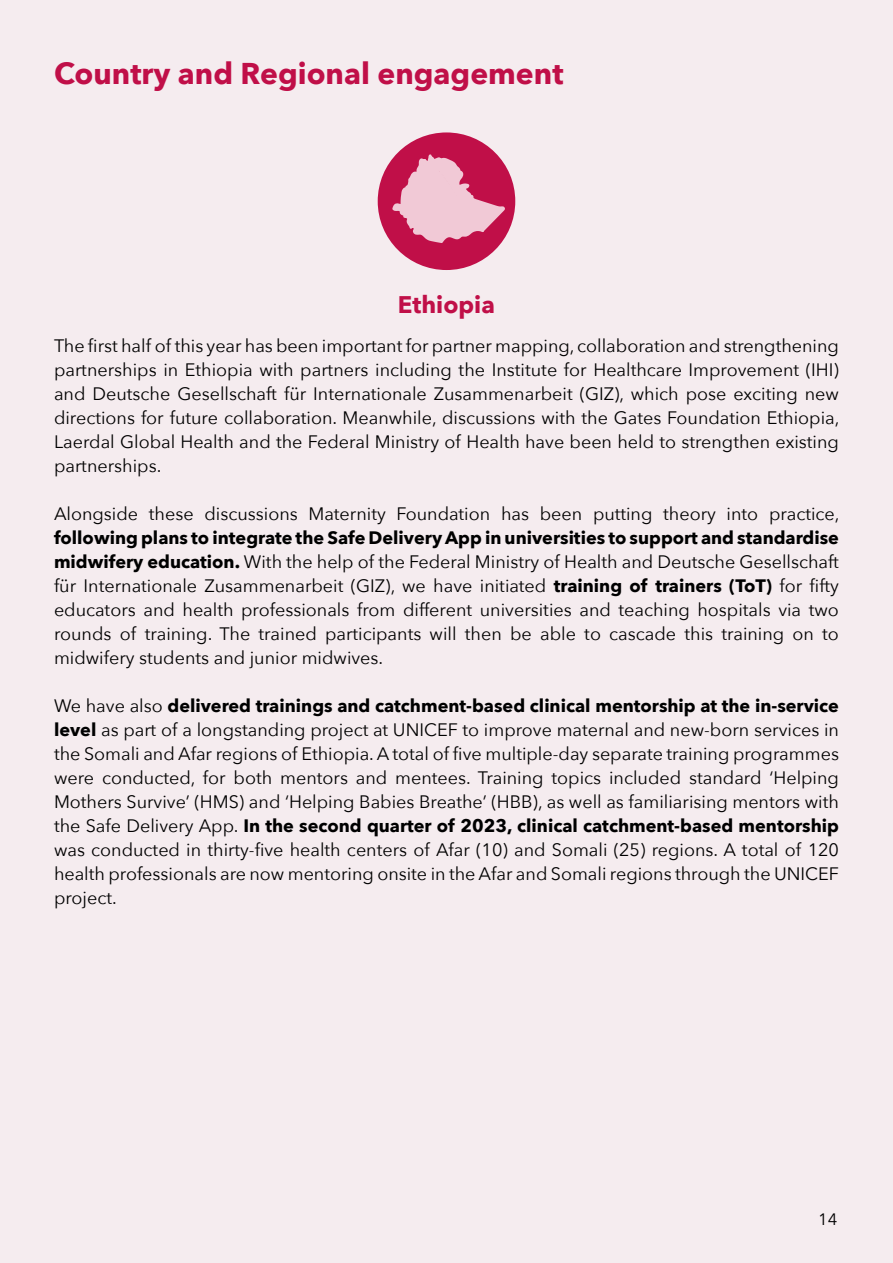
<style>
.page{position:relative;width:893px;height:1263px;background:#f5ecef}
.page>*{position:absolute;margin:0;border:0;box-sizing:border-box;transform-origin:0 0}
.t1{font:700 30px "Avenir Next";color:#c00f48}
.t2{font:700 24px "Avenir Next";color:#c00f48}
.t3{font:18px/24px "Avenir Next";color:#000;text-align:justify}
.t4{font:16.5px "Avenir Next";color:#000}
.s1{font-weight:700}
</style>
<div class="page">
<div style="left:378px;top:132px;width:137px;height:138px;background:#c00f48;border-radius:50%"></div>
<svg style="left:392px;top:154px;width:113px;height:89px"></svg>
<h1 class="t1" style="left:54px;top:48px;width:511px">Country and Regional engagement</h1>
<h2 class="t2" style="left:398px;top:284px;width:99px">Ethiopia</h2>
<p class="t3" style="left:54px;top:333px;width:787px">The first half of this year has been important for partner mapping, collaboration and strengthening partnerships in Ethiopia with partners including the Institute for Healthcare Improvement (IHI) and Deutsche Gesellschaft für Internationale Zusammenarbeit (GIZ), which pose exciting new directions for future collaboration. Meanwhile, discussions with the Gates Foundation Ethiopia, Laerdal Global Health and the Federal Ministry of Health have been held to strengthen existing partnerships.</p>
<p class="t3" style="left:54px;top:501px;width:787px">Alongside these discussions Maternity Foundation has been putting theory into practice,</p>
<p class="t3" style="left:54px;top:525px;width:786px"><span class="s1">following plans to integrate the Safe Delivery App in universities to support and standardise midwifery education.</span> With the help of the Federal Ministry of Health and Deutsche Gesellschaft für Internationale Zusammenarbeit (GIZ), we have initiated <span class="s1">training of trainers (ToT)</span> for fifty educators and health professionals from different universities and teaching hospitals via two rounds of training. The trained participants will then be able to cascade this training on to midwifery students and junior midwives.</p>
<p class="t3" style="left:54px;top:693px;width:786px">We have also <span class="s1">delivered trainings and catchment-based clinical mentorship at the in-service level</span> as part of a longstanding project at UNICEF to improve maternal and new-born services in the Somali and Afar regions of Ethiopia. A total of five multiple-day separate training programmes were conducted, for both mentors and mentees. Training topics included standard ‘Helping Mothers Survive’ (HMS) and ‘Helping Babies Breathe’ (HBB), as well as familiarising mentors with the Safe Delivery App. <span class="s1">In the second quarter of 2023, clinical catchment-based mentorship </span>was conducted in thirty-five health centers of Afar (10) and Somali (25) regions. A total of 120 health professionals are now mentoring onsite in the Afar and Somali regions through the UNICEF project.</p>
<p class="t4" style="left:818px;top:1206px;width:21px">14</p>
</div>
